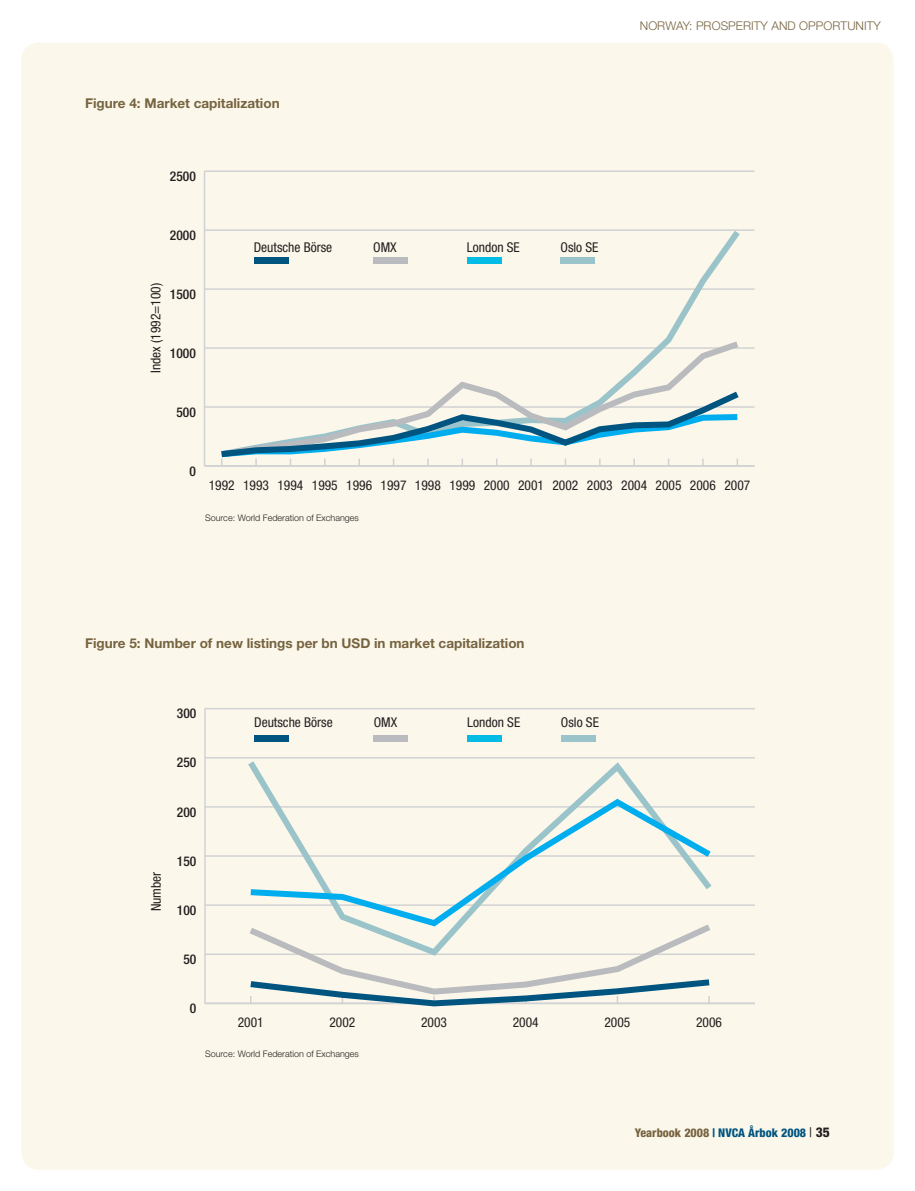
<style>
.page{position:relative;width:915px;height:1191px;background:#fff}
.page>*{position:absolute;margin:0;border:0;box-sizing:border-box;transform-origin:0 0}
.t1{font:condensed 13.5px "Helvetica Neue LT";color:#231f20}
.Mellomtittel_9_B{font:700 13.5px "Helvetica Neue LT";color:#766340}
.t2{font:500 condensed 13.5px "Helvetica Neue LT";color:#231f20}
.Running_head_right{font:300 12px "Helvetica Neue LT";letter-spacing:.005em;color:#766340}
.t3{font:800 condensed 12px "Helvetica Neue LT";color:#005480}
.Graf_sporce{font:300 9px "Helvetica Neue LT";color:#231f20}
.s1{color:#766340}
.s2{font-weight:400;font-size:13.5px;color:#231f20}
.s3{font-size:13.5px;color:#231f20}
</style>
<div class="page">
<div style="left:21px;top:43px;width:872px;height:1126px;background:#fbf7ea;border-radius:18px"></div>
<hr style="left:204px;top:171px;width:1px;height:295px;background:#d1d2d4">
<hr style="left:204px;top:465px;width:550px;height:2px;background:#d1d2d4">
<hr style="left:204px;top:406px;width:550px;height:2px;background:#d1d2d4">
<hr style="left:204px;top:347px;width:550px;height:2px;background:#d1d2d4">
<hr style="left:204px;top:288px;width:550px;height:2px;background:#d1d2d4">
<hr style="left:204px;top:229px;width:550px;height:2px;background:#d1d2d4">
<hr style="left:204px;top:170px;width:550px;height:2px;background:#d1d2d4">
<svg style="left:221px;top:231px;width:518px;height:167px"></svg>
<svg style="left:221px;top:341px;width:517px;height:51px"></svg>
<svg style="left:221px;top:392px;width:517px;height:73px"></svg>
<div style="left:373px;top:258px;width:34px;height:6px;background:#babbbe"></div>
<div style="left:254px;top:258px;width:34px;height:6px;background:#005480"></div>
<div style="left:466px;top:258px;width:35px;height:6px;background:#02bce5"></div>
<div style="left:560px;top:258px;width:34px;height:6px;background:#9bc4ca"></div>
<hr style="left:204px;top:708px;width:2px;height:295px;background:#d1d2d4">
<hr style="left:205px;top:1002px;width:549px;height:2px;background:#d1d2d4">
<hr style="left:205px;top:953px;width:549px;height:2px;background:#d1d2d4">
<hr style="left:205px;top:904px;width:549px;height:2px;background:#d1d2d4">
<hr style="left:205px;top:855px;width:549px;height:1px;background:#d1d2d4">
<hr style="left:205px;top:806px;width:549px;height:1px;background:#d1d2d4">
<hr style="left:205px;top:757px;width:549px;height:1px;background:#d1d2d4">
<hr style="left:205px;top:708px;width:549px;height:1px;background:#d1d2d4">
<svg style="left:248px;top:761px;width:463px;height:193px"></svg>
<svg style="left:250px;top:798px;width:460px;height:126px"></svg>
<svg style="left:249px;top:924px;width:461px;height:82px"></svg>
<div style="left:373px;top:735px;width:34px;height:6px;background:#babbbe"></div>
<div style="left:254px;top:735px;width:35px;height:6px;background:#005480"></div>
<div style="left:467px;top:735px;width:34px;height:6px;background:#02bce5"></div>
<div style="left:560px;top:735px;width:35px;height:6px;background:#9bc4ca"></div>
<p class="Mellomtittel_9_B" style="left:85px;top:95px;width:196px">Figure 4: Market capitalization</p>
<p class="t2" style="left:170px;top:168px;width:27px">2500</p>
<p class="t2" style="left:170px;top:227px;width:27px">2000</p>
<p class="t1" style="left:148px;top:373px;width:91px;rotate:-90deg">Index (1992=100)</p>
<p class="t2" style="left:170px;top:286px;width:27px">1500</p>
<p class="t2" style="left:170px;top:345px;width:27px">1000</p>
<p class="t2" style="left:176px;top:404px;width:21px">500</p>
<p class="t2" style="left:189px;top:463px;width:8px">0</p>
<p class="t1" style="left:254px;top:240px;width:80px">Deutsche Börse</p>
<p class="t1" style="left:373px;top:240px;width:25px">OMX</p>
<p class="t1" style="left:466px;top:240px;width:54px">London SE</p>
<p class="t1" style="left:560px;top:240px;width:39px">Oslo SE</p>
<p class="Running_head_right" style="left:639px;top:18px;width:242px">NORWAY: PROSPERITY AND OPPORTUNITY</p>
<p class="t1" style="left:209px;top:477px;width:543px">1992 1993 1994 1995 1996 1997 1998 1999 2000 2001 2002 2003 2004 2005 2006 2007</p>
<p class="Graf_sporce" style="left:205px;top:512px;width:155px">Source: World Federation of Exchanges</p>
<p class="Mellomtittel_9_B" style="left:85px;top:635px;width:441px">Figure 5: Number of new listings per bn USD in market capitalization</p>
<p class="t1" style="left:148px;top:911px;width:41px;rotate:-90deg">Number</p>
<p class="t2" style="left:177px;top:705px;width:21px">300</p>
<p class="t2" style="left:177px;top:754px;width:21px">250</p>
<p class="t2" style="left:177px;top:803px;width:21px">200</p>
<p class="t2" style="left:177px;top:853px;width:21px">150</p>
<p class="t2" style="left:177px;top:902px;width:21px">100</p>
<p class="t1" style="left:254px;top:714px;width:80px">Deutsche Börse</p>
<p class="t1" style="left:373px;top:714px;width:25px">OMX</p>
<p class="t1" style="left:467px;top:714px;width:54px">London SE</p>
<p class="t1" style="left:560px;top:714px;width:39px">Oslo SE</p>
<p class="t2" style="left:183px;top:951px;width:14px">50</p>
<p class="t2" style="left:190px;top:1000px;width:8px">0</p>
<p class="t1" style="left:238px;top:1014px;width:27px">2001</p>
<p class="t1" style="left:329px;top:1014px;width:27px">2002</p>
<p class="t1" style="left:421px;top:1014px;width:27px">2003</p>
<p class="t1" style="left:512px;top:1014px;width:27px">2004</p>
<p class="t1" style="left:604px;top:1014px;width:27px">2005</p>
<p class="t1" style="left:696px;top:1014px;width:27px">2006</p>
<p class="Graf_sporce" style="left:205px;top:1048px;width:155px">Source: World Federation of Exchanges</p>
<p class="t3" style="left:634px;top:1125px;width:196px"><span class="s1">Yearbook 2008</span> | NVCA Årbok 2008 <span class="s2">|</span> <span class="s3">35</span></p>
</div>
